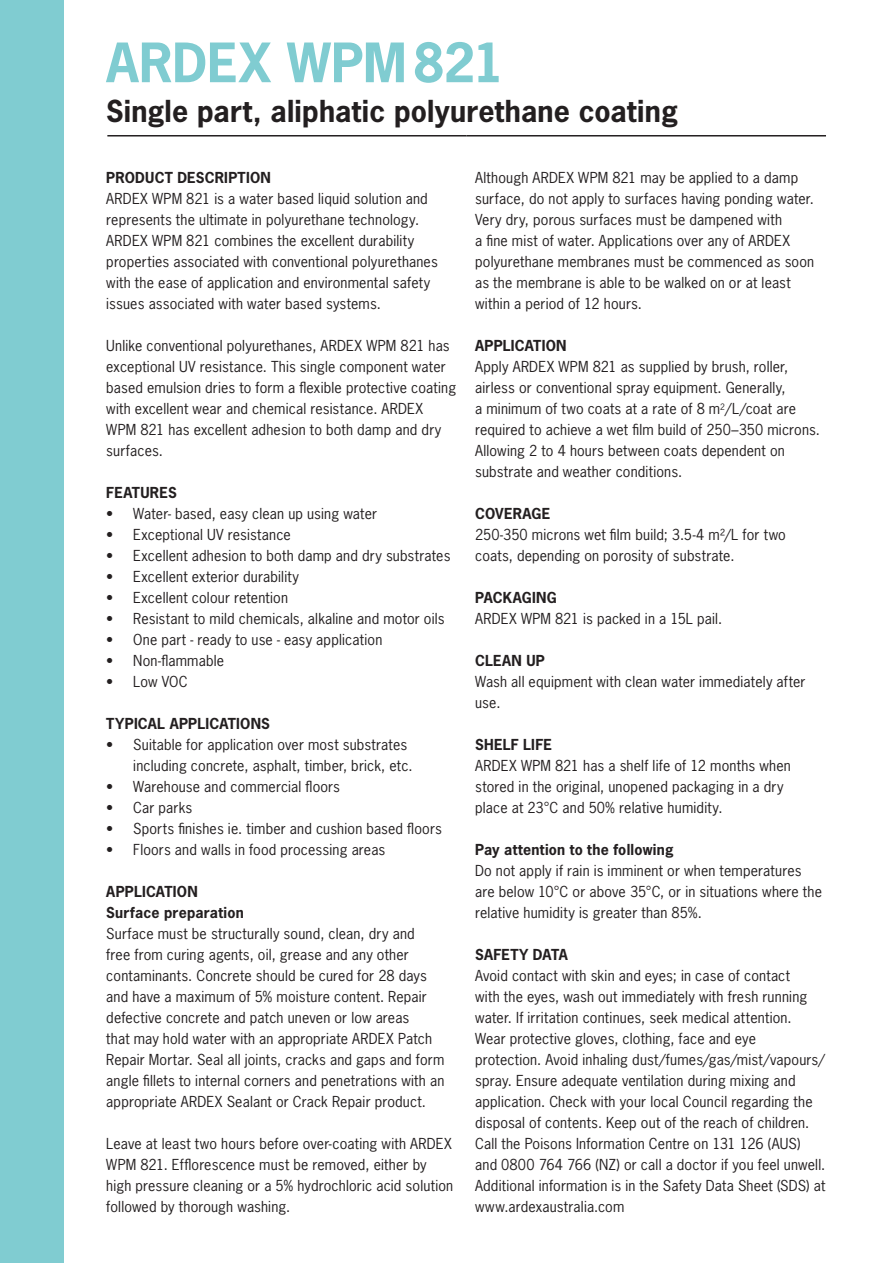
<style>
.page{position:relative;width:893px;height:1263px;background:#fff}
.page>*{position:absolute;margin:0;border:0;box-sizing:border-box;transform-origin:0 0}
.t1{font:700 51px "News Gothic Std";color:#80ccd1}
.t2{font:700 28.5px "News Gothic Std";letter-spacing:.005em;color:#231f20}
.t3{font:14.25px/21px "News Gothic Std";letter-spacing:.015em;color:#231f20}
.t4{font:700 14.25px "News Gothic Std";letter-spacing:.01em;color:#231f20}
.s1{font-weight:700}
</style>
<div class="page">
<div style="left:0;top:0;width:64px;height:1263px;background:#80ccd1"></div>
<hr style="left:107px;top:135px;width:360px;height:2px;background:#231f20">
<hr style="left:467px;top:135px;width:359px;height:2px;background:#231f20">
<p class="t1" style="left:106px;top:29px;width:400px">ARDEX WPM821</p>
<p class="t2" style="left:106px;top:92px;width:573px">Single part, aliphatic polyurethane coating</p>
<p class="t4" style="left:106px;top:168px;width:166px">PRODUCT DESCRIPTION</p>
<p class="t3" style="left:106px;top:188px;width:333px">ARDEX WPM 821 is a water based liquid solution and represents the ultimate in polyurethane technology.<br>ARDEX WPM 821 combines the excellent durability properties associated with conventional polyurethanes with the ease of application and environmental safety issues associated with water based systems.</p>
<p class="t3" style="left:106px;top:335px;width:351px">Unlike conventional polyurethanes, ARDEX WPM 821 has exceptional UV resistance. This single component water based emulsion dries to form a flexible protective coating with excellent wear and chemical resistance. ARDEX WPM 821 has excellent adhesion to both damp and dry surfaces.</p>
<p class="t4" style="left:106px;top:483px;width:72px">FEATURES</p>
<p class="t3" style="left:106px;top:503px;width:272px">• Water- based, easy clean up using water</p>
<p class="t3" style="left:106px;top:524px;width:186px">• Exceptional UV resistance</p>
<p class="t3" style="left:106px;top:545px;width:346px">• Excellent adhesion to both damp and dry substrates</p>
<p class="t3" style="left:106px;top:566px;width:194px">• Excellent exterior durability</p>
<p class="t3" style="left:106px;top:587px;width:183px">• Excellent colour retention</p>
<p class="t3" style="left:106px;top:608px;width:340px">• Resistant to mild chemicals, alkaline and motor oils</p>
<p class="t3" style="left:106px;top:629px;width:278px">• One part - ready to use - easy application</p>
<p class="t3" style="left:106px;top:650px;width:119px">• Non-flammable</p>
<p class="t3" style="left:106px;top:671px;width:83px">• Low VOC</p>
<p class="t4" style="left:106px;top:714px;width:165px">TYPICAL APPLICATIONS</p>
<p class="t3" style="left:133px;top:734px;width:281px;text-indent:-27px">• Suitable for application over most substrates including concrete, asphalt, timber, brick, etc.</p>
<p class="t3" style="left:106px;top:776px;width:235px">• Warehouse and commercial floors</p>
<p class="t3" style="left:106px;top:797px;width:88px">• Car parks</p>
<p class="t3" style="left:106px;top:818px;width:337px">• Sports finishes ie. timber and cushion based floors</p>
<p class="t3" style="left:106px;top:839px;width:281px">• Floors and walls in food processing areas</p>
<p class="t4" style="left:106px;top:882px;width:93px">APPLICATION</p>
<p class="t3" style="left:106px;top:902px;width:310px"><span class="s1">Surface preparation<br></span>Surface must be structurally sound, clean, dry and</p>
<p class="t3" style="left:106px;top:944px;width:304px">free from curing agents, oil, grease and any other</p>
<p class="t3" style="left:106px;top:965px;width:322px">contaminants. Concrete should be cured for 28 days</p>
<p class="t3" style="left:106px;top:986px;width:322px">and have a maximum of 5% moisture content. Repair</p>
<p class="t3" style="left:106px;top:1007px;width:305px">defective concrete and patch uneven or low areas</p>
<p class="t3" style="left:106px;top:1028px;width:327px">that may hold water with an appropriate ARDEX Patch</p>
<p class="t3" style="left:106px;top:1049px;width:340px">Repair Mortar. Seal all joints, cracks and gaps and form</p>
<p class="t3" style="left:106px;top:1070px;width:340px">angle fillets to internal corners and penetrations with an</p>
<p class="t3" style="left:106px;top:1091px;width:321px">appropriate ARDEX Sealant or Crack Repair product.</p>
<p class="t3" style="left:106px;top:1133px;width:348px">Leave at least two hours before over-coating with ARDEX WPM 821. Efflorescence must be removed, either by high pressure cleaning or a 5% hydrochloric acid solution followed by thorough washing.</p>
<p class="t3" style="left:475px;top:167px;width:340px">Although ARDEX WPM 821 may be applied to a damp surface, do not apply to surfaces having ponding water.<br>Very dry, porous surfaces must be dampened with<br>a fine mist of water. Applications over any of ARDEX polyurethane membranes must be commenced as soon as the membrane is able to be walked on or at least within a period of 12 hours.</p>
<p class="t4" style="left:475px;top:336px;width:93px">APPLICATION</p>
<p class="t3" style="left:475px;top:356px;width:346px">Apply ARDEX WPM 821 as supplied by brush, roller, airless or conventional spray equipment. Generally,<br>a minimum of two coats at a rate of 8 m<sup>2</sup>/L/coat are required to achieve a wet film build of 250–350 microns.<br>Allowing 2 to 4 hours between coats dependent on substrate and weather conditions.</p>
<p class="t4" style="left:475px;top:504px;width:77px">COVERAGE</p>
<p class="t3" style="left:475px;top:524px;width:312px">250-350 microns wet film build; 3.5-4 m²/L for two coats, depending on porosity of substrate.</p>
<p class="t4" style="left:475px;top:588px;width:83px">PACKAGING</p>
<p class="t3" style="left:475px;top:608px;width:249px">ARDEX WPM 821 is packed in a 15L pail.</p>
<p class="t4" style="left:475px;top:651px;width:71px">CLEAN UP</p>
<p class="t3" style="left:475px;top:671px;width:332px">Wash all equipment with clean water immediately after use.</p>
<p class="t4" style="left:475px;top:735px;width:78px">SHELF LIFE</p>
<p class="t3" style="left:475px;top:755px;width:317px">ARDEX WPM 821 has a shelf life of 12 months when</p>
<p class="t3" style="left:475px;top:776px;width:310px">stored in the original, unopened packaging in a dry</p>
<p class="t3" style="left:475px;top:797px;width:249px">place at 23°C and 50% relative humidity.</p>
<p class="t3" style="left:475px;top:839px;width:348px"><span class="s1">Pay attention to the following<br></span>Do not apply if rain is imminent or when temperatures are below 10°C or above 35°C, or in situations where the relative humidity is greater than 85%.</p>
<p class="t4" style="left:475px;top:945px;width:94px">SAFETY DATA</p>
<p class="t3" style="left:475px;top:965px;width:352px">Avoid contact with skin and eyes; in case of contact<br>with the eyes, wash out immediately with fresh running water. If irritation continues, seek medical attention.<br>Wear protective gloves, clothing, face and eye protection. Avoid inhaling dust/fumes/gas/mist/vapours/ spray. Ensure adequate ventilation during mixing and application. Check with your local Council regarding the disposal of contents. Keep out of the reach of children.<br>Call the Poisons Information Centre on 131 126 (AUS) and 0800 764 766 (NZ) or call a doctor if you feel unwell.<br>Additional information is in the Safety Data Sheet (SDS) at www.ardexaustralia.com</p>
</div>
